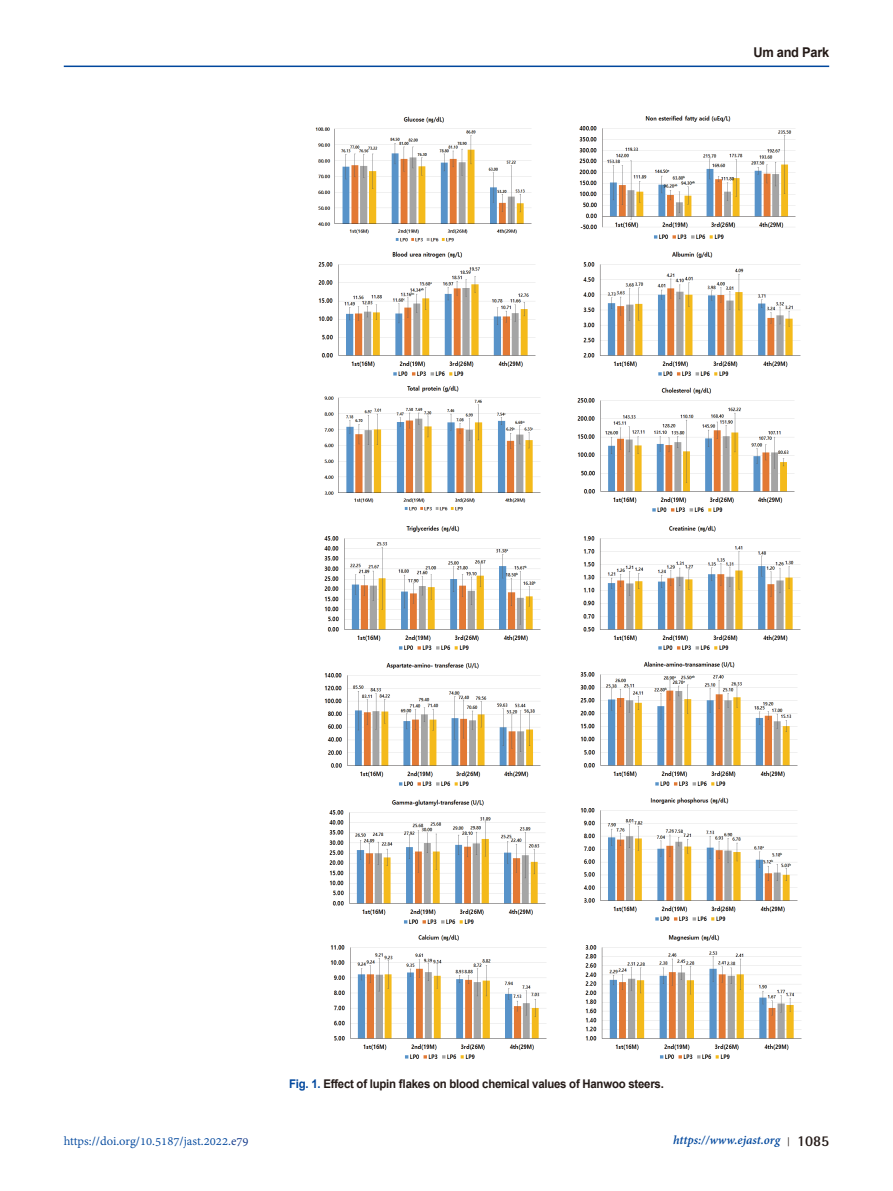
<style>
.page{position:relative;width:893px;height:1191px;background:#fff}
.page>*{position:absolute;margin:0;border:0;box-sizing:border-box;transform-origin:0 0}
.t1{font:13.5px "Adobe Devanagari";color:#00479d}
.t2{font:italic 700 13.5px "Adobe Devanagari";color:#00479d}
.t3{font:700 13.5px "Arial";letter-spacing:-.02em;color:#231916;scale:.95 1}
.t4{font:700 12px "Arial";letter-spacing:-.02em;color:#231916;scale:.95 1}
.s1{color:#00479d}
.s2{color:#0d3488}
.s3{font-family:"Shonar Bangla";font-style:normal;font-size:12px;color:#231916}
.s4{font-family:"Rotis Semi Sans Std";font-style:normal;font-size:15px;color:#231916}
</style>
<div class="page">
<hr style="left:64px;top:66px;width:765px;height:1px;background:#00479d">
<img style="left:315px;top:116px;width:217px;height:126px">
<img style="left:579px;top:115px;width:217px;height:124px">
<img style="left:318px;top:251px;width:218px;height:125px">
<img style="left:583px;top:251px;width:218px;height:125px">
<img style="left:324px;top:385px;width:217px;height:126px">
<img style="left:577px;top:387px;width:218px;height:125px">
<img style="left:324px;top:525px;width:217px;height:125px">
<img style="left:583px;top:525px;width:218px;height:125px">
<img style="left:324px;top:662px;width:217px;height:124px">
<img style="left:580px;top:661px;width:218px;height:125px">
<img style="left:329px;top:799px;width:217px;height:125px">
<img style="left:580px;top:797px;width:218px;height:124px">
<img style="left:330px;top:934px;width:217px;height:125px">
<img style="left:585px;top:934px;width:217px;height:125px">
<p class="t3" style="left:753px;top:42px;width:81px">Um and Park</p>
<p class="t4" style="left:289px;top:1075px;width:396px"><span class="s1">Fig. 1.</span> Effect of lupin flakes on blood chemical values of Hanwoo steers.</p>
<p class="t1" style="left:64px;top:1133px;width:186px">https://doi.org/10.5187/jast.2022.<span class="s2">e79</span></p>
<p class="t2" style="left:673px;top:1132px;width:157px">https://www.ejast.org <span class="s3">|</span> <span class="s4">1085</span></p>
</div>
